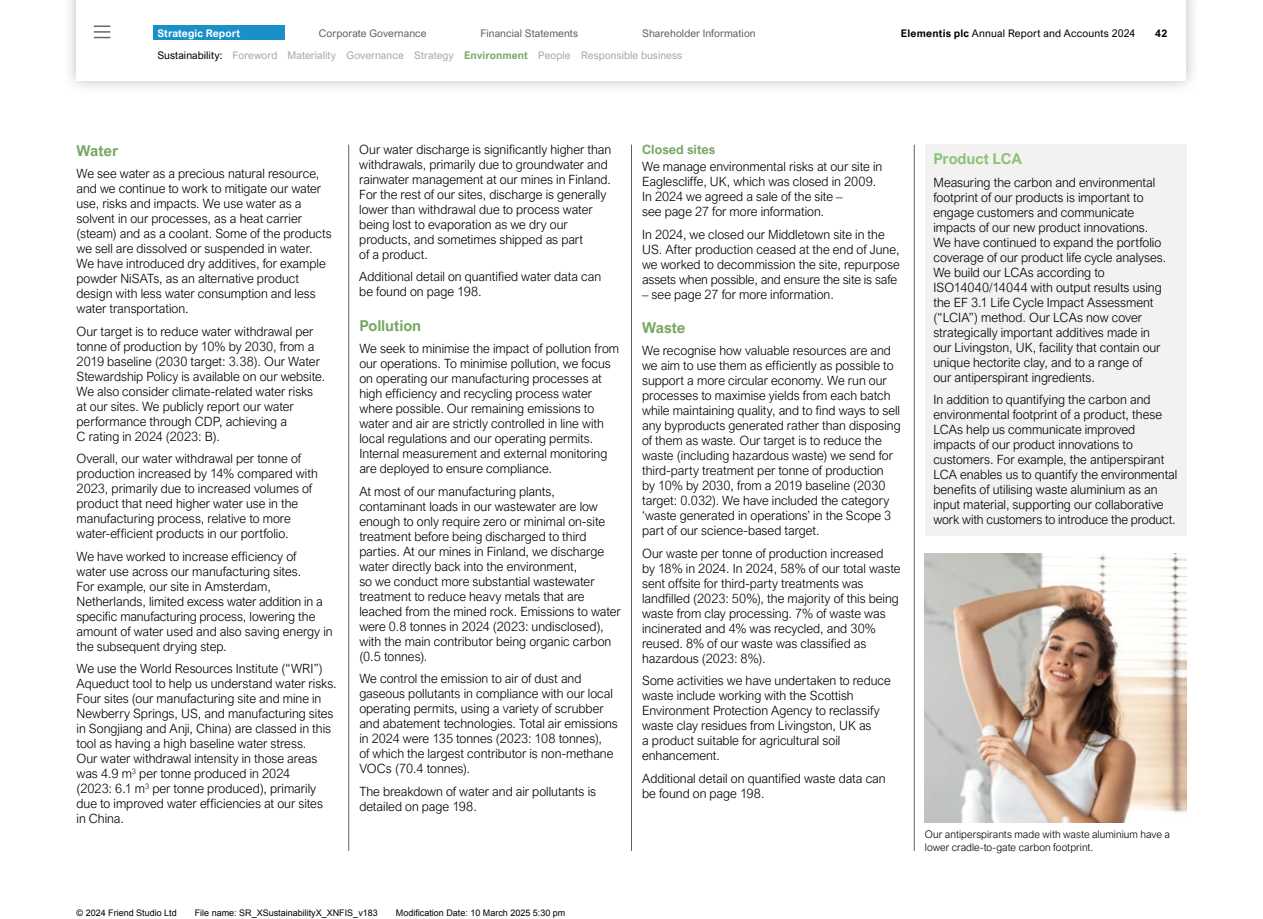
<style>
.page{position:relative;width:1263px;height:919px;background:#fff}
.page>*{position:absolute;margin:0;border:0;box-sizing:border-box;transform-origin:0 0}
.t1{font:700 15px "Arial Nova";letter-spacing:-.005em;color:#78a763}
.t2{font:700 15px "Arial Nova";letter-spacing:-.01em;color:#8cc373}
.t3{font:300 12.75px/15px "Arial Nova";letter-spacing:-.005em;color:#000}
.t4{font:700 12.75px "Arial Nova";letter-spacing:.005em;color:#78a763}
.t5{font:10.5px "Arial Nova";letter-spacing:.005em;color:#a9a9a9}
.t6{font:300 10.5px/12.6px "Arial Nova";color:#000}
.t7{font:10.5px "Arial Nova";letter-spacing:.005em;color:#5a6564}
.t8{font:10.5px "Arial Nova";letter-spacing:.015em;color:#000}
.t9{font:700 10.5px "Arial Nova";letter-spacing:.01em;color:#fff}
.t10{font:700 10.5px "Arial Nova";color:#000}
.t11{font:9px "Arial";color:#000}
.s1{font-weight:700}
.s2{color:#000}
.s3{font-weight:700;color:#78a763}
</style>
<div class="page">
<hr style="left:631px;top:145px;width:1px;height:705px;background:#5a6564">
<hr style="left:914px;top:145px;width:1px;height:705px;background:#5a6564">
<hr style="left:348px;top:145px;width:1px;height:705px;background:#5a6564">
<div style="left:925px;top:145px;width:261px;height:391px;background:#f3f2f3"></div>
<img style="left:925px;top:553px;width:261px;height:269px">
<div style="left:63px;top:0;width:1137px;height:95px;background:#000;opacity:.25"></div>
<div style="left:77px;top:0;width:1109px;height:81px;background:#fff"></div>
<div style="left:153px;top:26px;width:132px;height:14px;background:#1990c8"></div>
<svg style="left:94px;top:26px;width:16px;height:12px"></svg>
<p class="t9" style="left:157px;top:28px;width:84px">Strategic Report</p>
<p class="t7" style="left:319px;top:28px;width:109px">Corporate Governance</p>
<p class="t7" style="left:480px;top:28px;width:99px">Financial Statements</p>
<p class="t7" style="left:642px;top:28px;width:115px">Shareholder Information</p>
<p class="t8" style="left:901px;top:28px;width:236px"><span class="s1">Elementis plc</span> Annual Report and Accounts 2024</p>
<p class="t5" style="left:157px;top:49px;width:526px"><span class="s2">Sustainability:</span> Foreword Materiality Governance Strategy <span class="s3">Environment</span> People Responsible business</p>
<p class="t10" style="left:1155px;top:28px;width:14px">42</p>
<p class="t1" style="left:77px;top:141px;width:43px">Water</p>
<p class="t3" style="left:77px;top:166px;width:257px">We see water as a precious natural resource, and we continue to work to mitigate our water use, risks and impacts. We use water as a solvent in our processes, as a heat carrier (steam) and as a coolant. Some of the products we sell are dissolved or suspended in water.<br>We have introduced dry additives, for example powder NiSATs, as an alternative product design with less water consumption and less water transportation.</p>
<p class="t3" style="left:77px;top:323px;width:250px">Our target is to reduce water withdrawal per tonne of production by 10% by 2030, from a 2019 baseline (2030 target: 3.38). Our Water Stewardship Policy is available on our website.<br>We also consider climate-related water risks at our sites. We publicly report our water performance through CDP, achieving a<br>C rating in 2024 (2023: B).</p>
<p class="t3" style="left:77px;top:451px;width:243px">Overall, our water withdrawal per tonne of production increased by 14% compared with 2023, primarily due to increased volumes of product that need higher water use in the manufacturing process, relative to more water-efficient products in our portfolio.</p>
<p class="t3" style="left:77px;top:548px;width:258px">We have worked to increase efficiency of<br>water use across our manufacturing sites.<br>For example, our site in Amsterdam, Netherlands, limited excess water addition in a specific manufacturing process, lowering the amount of water used and also saving energy in the subsequent drying step.</p>
<p class="t3" style="left:77px;top:661px;width:262px">We use the World Resources Institute (“WRI”)<br>Aqueduct tool to help us understand water risks.<br>Four sites (our manufacturing site and mine in Newberry Springs, US, and manufacturing sites in Songjiang and Anji, China) are classed in this tool as having a high baseline water stress.<br>Our water withdrawal intensity in those areas was 4.9 m<sup>3</sup> per tonne produced in 2024<br>(2023: 6.1 m<sup>3</sup> per tonne produced), primarily due to improved water efficiencies at our sites<br>in China.</p>
<p class="t3" style="left:359px;top:142px;width:254px">Our water discharge is significantly higher than withdrawals, primarily due to groundwater and rainwater management at our mines in Finland.<br>For the rest of our sites, discharge is generally lower than withdrawal due to process water being lost to evaporation as we dry our products, and sometimes shipped as part<br>of a product.</p>
<p class="t3" style="left:359px;top:269px;width:243px">Additional detail on quantified water data can be found on page 198.</p>
<p class="t1" style="left:359px;top:316px;width:63px">Pollution</p>
<p class="t3" style="left:359px;top:341px;width:261px">We seek to minimise the impact of pollution from our operations. To minimise pollution, we focus on operating our manufacturing processes at high efficiency and recycling process water where possible. Our remaining emissions to water and air are strictly controlled in line with local regulations and our operating permits.<br>Internal measurement and external monitoring are deployed to ensure compliance.</p>
<p class="t3" style="left:359px;top:483px;width:263px">At most of our manufacturing plants, contaminant loads in our wastewater are low enough to only require zero or minimal on-site treatment before being discharged to third parties. At our mines in Finland, we discharge water directly back into the environment,<br>so we conduct more substantial wastewater treatment to reduce heavy metals that are leached from the mined rock. Emissions to water were 0.8 tonnes in 2024 (2023: undisclosed), with the main contributor being organic carbon (0.5 tonnes).</p>
<p class="t3" style="left:359px;top:671px;width:260px">We control the emission to air of dust and gaseous pollutants in compliance with our local operating permits, using a variety of scrubber and abatement technologies. Total air emissions in 2024 were 135 tonnes (2023: 108 tonnes),<br>of which the largest contributor is non-methane VOCs (70.4 tonnes).</p>
<p class="t3" style="left:359px;top:783px;width:238px">The breakdown of water and air pollutants is detailed on page 198.</p>
<p class="t4" style="left:642px;top:142px;width:75px">Closed sites</p>
<p class="t3" style="left:642px;top:159px;width:242px">We manage environmental risks at our site in Eaglescliffe, UK, which was closed in 2009.<br>In 2024 we agreed a sale of the site –<br>see page 27 for more information.</p>
<p class="t3" style="left:642px;top:226px;width:259px">In 2024, we closed our Middletown site in the US. After production ceased at the end of June, we worked to decommission the site, repurpose assets when possible, and ensure the site is safe</p>
<p class="t3" style="left:642px;top:286px;width:193px">– see page 27 for more information.</p>
<p class="t1" style="left:642px;top:318px;width:45px">Waste</p>
<p class="t3" style="left:642px;top:343px;width:260px">We recognise how valuable resources are and we aim to use them as efficiently as possible to support a more circular economy. We run our processes to maximise yields from each batch while maintaining quality, and to find ways to sell any byproducts generated rather than disposing of them as waste. Our target is to reduce the waste (including hazardous waste) we send for third-party treatment per tonne of production<br>by 10% by 2030, from a 2019 baseline (2030 target: 0.032). We have included the category ‘waste generated in operations’ in the Scope 3 part of our science-based target.</p>
<p class="t3" style="left:642px;top:545px;width:260px">Our waste per tonne of production increased<br>by 18% in 2024. In 2024, 58% of our total waste sent offsite for third-party treatments was landfilled (2023: 50%), the majority of this being waste from clay processing. 7% of waste was incinerated and 4% was recycled, and 30% reused. 8% of our waste was classified as hazardous (2023: 8%).</p>
<p class="t3" style="left:642px;top:673px;width:250px">Some activities we have undertaken to reduce waste include working with the Scottish Environment Protection Agency to reclassify waste clay residues from Livingston, UK as<br>a product suitable for agricultural soil enhancement.</p>
<p class="t3" style="left:642px;top:770px;width:245px">Additional detail on quantified waste data can be found on page 198.</p>
<p class="t11" style="left:77px;top:906px;width:102px">© 2024 Friend Studio Ltd</p>
<p class="t11" style="left:195px;top:906px;width:185px">File name: SR_XSustainabilityX_XNFIS_v183</p>
<p class="t11" style="left:396px;top:906px;width:171px">Modification Date: 10 March 2025 5:30 pm</p>
<p class="t2" style="left:933px;top:150px;width:90px">Product LCA</p>
<p class="t3" style="left:933px;top:175px;width:234px">Measuring the carbon and environmental footprint of our products is important to engage customers and communicate impacts of our new product innovations.<br>We have continued to expand the portfolio coverage of our product life cycle analyses.<br>We build our LCAs according to ISO14040/14044 with output results using the EF 3.1 Life Cycle Impact Assessment (“LCIA”) method. Our LCAs now cover strategically important additives made in our Livingston, UK, facility that contain our unique hectorite clay, and to a range of<br>our antiperspirant ingredients.</p>
<p class="t3" style="left:933px;top:392px;width:246px">In addition to quantifying the carbon and environmental footprint of a product, these LCAs help us communicate improved impacts of our product innovations to customers. For example, the antiperspirant LCA enables us to quantify the environmental benefits of utilising waste aluminium as an input material, supporting our collaborative work with customers to introduce the product.</p>
<p class="t6" style="left:925px;top:828px;width:247px">Our antiperspirants made with waste aluminium have a lower cradle-to-gate carbon footprint.</p>
</div>
